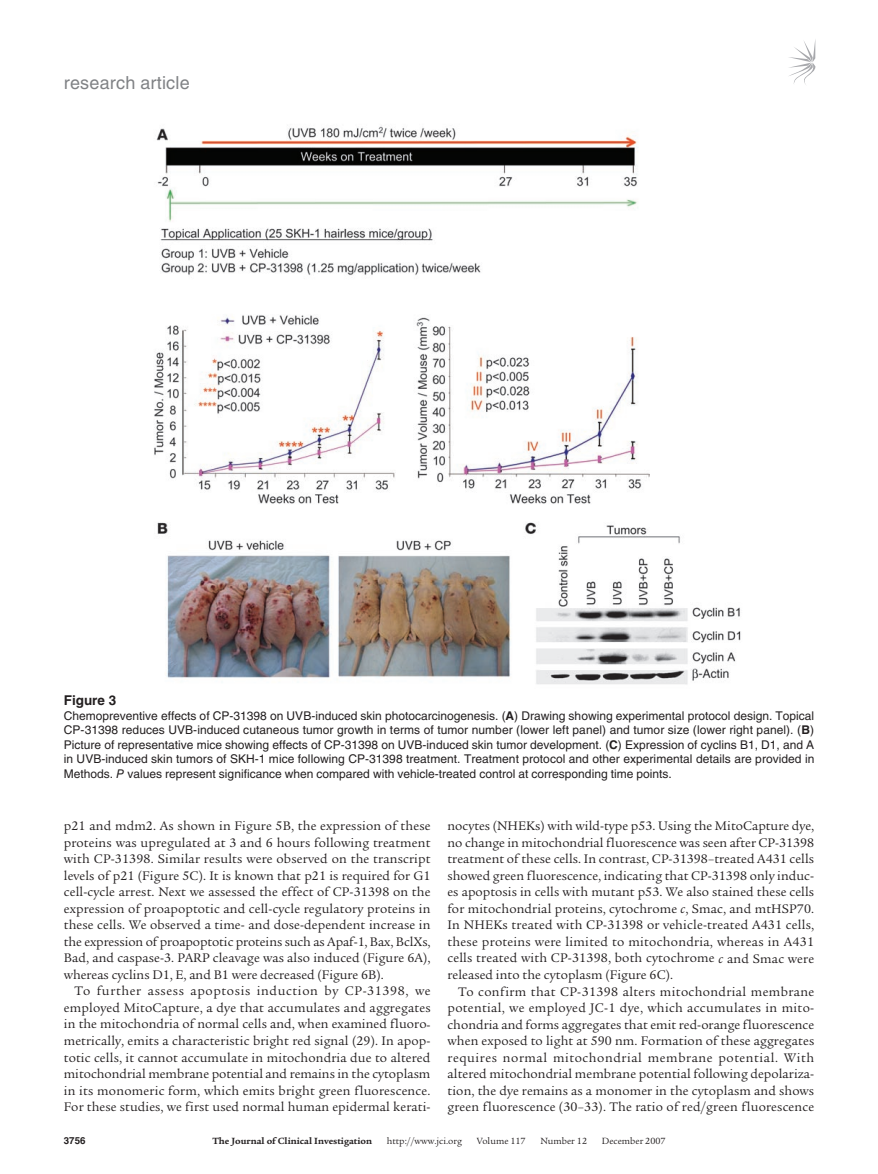
<style>
.page{position:relative;width:878px;height:1174px;background:#fff}
.page>*{position:absolute;margin:0;border:0;box-sizing:border-box;transform-origin:0 0}
.t1{font:18px "Helvetica LT Std";letter-spacing:.01em;color:#808285}
.t2{font:13.5px/16.5px "Legacy Serif Std";letter-spacing:.005em;color:#231f20;text-align:justify}
.t3{font:700 13.5px "Helvetica LT Std";color:#231f20}
.t4{font:12px/14.7px "Helvetica LT Std";color:#231f20;text-align:justify}
.t5{font:9.75px "Legacy Serif Std";color:#231f20}
.t6{font:700 9.75px "Legacy Serif Std";color:#231f20}
.t7{font:700 9.75px "Helvetica LT Std";color:#231f20}
.s1{font-weight:700}
.s2{font-style:italic}
</style>
<div class="page">
<svg style="left:789px;top:41px;width:26px;height:44px"></svg>
<img style="left:154px;top:126px;width:587px;height:559px">
<h1 class="t1" style="left:64px;top:72px;width:127px">research article</h1>
<p class="t3" style="left:64px;top:692px;width:54px">Figure 3</p>
<p class="t4" style="left:64px;top:708px;width:752px">Chemopreventive effects of CP-31398 on UVB-induced skin photocarcinogenesis. (<span class="s1">A</span>) Drawing showing experimental protocol design. Topical CP-31398 reduces UVB-induced cutaneous tumor growth in terms of tumor number (lower left panel) and tumor size (lower right panel). (<span class="s1">B</span>)<br>Picture of representative mice showing effects of CP-31398 on UVB-induced skin tumor development. (<span class="s1">C</span>) Expression of cyclins B1, D1, and A in UVB-induced skin tumors of SKH-1 mice following CP-31398 treatment. Treatment protocol and other experimental details are provided in Methods. <span class="s2">P</span> values represent significance when compared with vehicle-treated control at corresponding time points.</p>
<p class="t2" style="left:64px;top:818px;width:368px">p21 and mdm2. As shown in Figure 5B, the expression of these proteins was upregulated at 3 and 6 hours following treatment with CP-31398. Similar results were observed on the transcript levels of p21 (Figure 5C). It is known that p21 is required for G1 cell-cycle arrest. Next we assessed the effect of CP-31398 on the expression of proapoptotic and cell-cycle regulatory proteins in these cells. We observed a time- and dose-dependent increase in the expression of proapoptotic proteins such as Apaf-1, Bax, BclXs, Bad, and caspase-3. PARP cleavage was also induced (Figure 6A), whereas cyclins D1, E, and B1 were decreased (Figure 6B).</p>
<p class="t2" style="left:64px;top:983px;width:368px;text-indent:11px">To further assess apoptosis induction by CP-31398, we employed MitoCapture, a dye that accumulates and aggregates in the mitochondria of normal cells and, when examined fluoro&shy;metrically, emits a characteristic bright red signal (29). In apop&shy;totic cells, it cannot accumulate in mitochondria due to altered mitochondrial membrane potential and remains in the cytoplasm in its monomeric form, which emits bright green fluorescence.<br>For these studies, we first used normal human epidermal kerati-</p>
<p class="t2" style="left:447px;top:818px;width:368px">nocytes (NHEKs) with wild-type p53. Using the MitoCapture dye, no change in mitochondrial fluorescence was seen after CP-31398 treatment of these cells. In contrast, CP-31398–treated A431 cells showed green fluorescence, indicating that CP-31398 only induc&shy;es apoptosis in cells with mutant p53. We also stained these cells for mitochondrial proteins, cytochrome <span class="s2">c</span>, Smac, and mtHSP70.<br>In NHEKs treated with CP-31398 or vehicle-treated A431 cells, these proteins were limited to mitochondria, whereas in A431 cells treated with CP-31398, both cytochrome <span class="s2">c</span> and Smac were released into the cytoplasm (Figure 6C).</p>
<p class="t2" style="left:447px;top:983px;width:368px;text-indent:11px">To confirm that CP-31398 alters mitochondrial membrane potential, we employed JC-1 dye, which accumulates in mito&shy;chondria and forms aggregates that emit red-orange fluorescence when exposed to light at 590 nm. Formation of these aggregates requires normal mitochondrial membrane potential. With altered mitochondrial membrane potential following depolariza&shy;tion, the dye remains as a monomer in the cytoplasm and shows green fluorescence (30–33). The ratio of red/green fluorescence</p>
<p class="t7" style="left:64px;top:1134px;width:23px">3756</p>
<p class="t6" style="left:212px;top:1135px;width:161px">The Journal of Clinical Investigation</p>
<p class="t5" style="left:387px;top:1135px;width:77px">http://www.jci.org</p>
<p class="t5" style="left:476px;top:1135px;width:50px">Volume 117</p>
<p class="t5" style="left:540px;top:1135px;width:48px">Number 12</p>
<p class="t5" style="left:601px;top:1135px;width:65px">December 2007</p>
</div>
